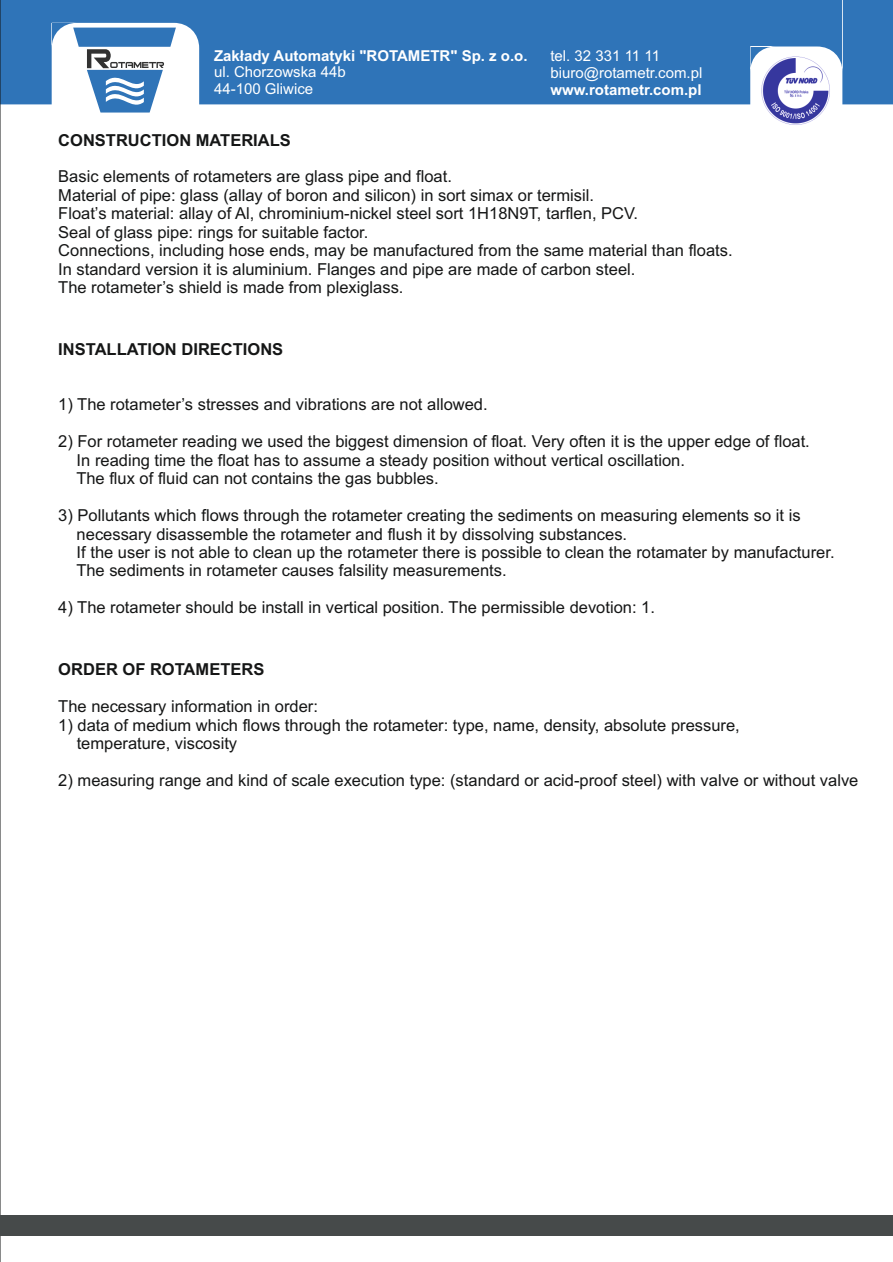
<style>
.page{position:relative;width:893px;height:1262px;background:#fff}
.page>*{position:absolute;margin:0;border:0;box-sizing:border-box;transform-origin:0 0}
.t1{font:16.5px/18.5px "Arial";color:#151616}
.t2{font:700 16.5px "Arial";color:#151616}
.t3{font:15px/16.8px "Arial";color:#fff}
.t4{font:700 15px "Arial";color:#fff}
</style>
<div class="page">
<div style="left:1px;top:0;width:892px;height:104px;background:#2f74b8"></div>
<img style="left:753px;top:51px;width:85px;height:74px">
<svg style="left:73px;top:28px;width:103px;height:84px"></svg>
<hr style="left:0;top:0;width:1px;height:1262px;background:#151616">
<div style="left:0;top:1215px;width:893px;height:20px;background:#464a4a"></div>
<p class="t4" style="left:214px;top:50px;width:315px">Zakłady Automatyki "ROTAMETR" Sp. z o.o.</p>
<p class="t3" style="left:214px;top:65px;width:133px">ul. Chorzowska 44b<br>44-100 Gliwice</p>
<p class="t3" style="left:550px;top:49px;width:153px">tel. 32 331 11 11 biuro@rotametr.com.pl</p>
<p class="t4" style="left:550px;top:84px;width:153px">www.rotametr.com.pl</p>
<p class="t2" style="left:58px;top:134px;width:234px">CONSTRUCTION MATERIALS</p>
<p class="t1" style="left:58px;top:169px;width:676px">Basic elements of rotameters are glass pipe and float.<br>Material of pipe: glass (allay of boron and silicon) in sort simax or termisil.<br>Float’s material: allay of Al, chrominium-nickel steel sort 1H18N9T, tarflen, PCV.<br>Seal of glass pipe: rings for suitable factor.<br>Connections, including hose ends, may be manufactured from the same material than floats.<br>In standard version it is aluminium. Flanges and pipe are made of carbon steel.<br>The rotameter’s shield is made from plexiglass.</p>
<p class="t2" style="left:58px;top:343px;width:226px">INSTALLATION DIRECTIONS</p>
<p class="t1" style="left:58px;top:397px;width:431px">1) The rotameter’s stresses and vibrations are not allowed.</p>
<p class="t1" style="left:76px;top:434px;width:735px;text-indent:-18px">2) For rotameter reading we used the biggest dimension of float. Very often it is the upper edge of float.<br>In reading time the float has to assume a steady position without vertical oscillation.<br>The flux of fluid can not contains the gas bubbles.</p>
<p class="t1" style="left:76px;top:507px;width:759px;text-indent:-18px">3) Pollutants which flows through the rotameter creating the sediments on measuring elements so it is necessary disassemble the rotameter and flush it by dissolving substances.<br>If the user is not able to clean up the rotameter there is possible to clean the rotamater by manufacturer.<br>The sediments in rotameter causes falsility measurements.</p>
<p class="t1" style="left:58px;top:600px;width:598px">4) The rotameter should be install in vertical position. The permissible devotion: 1.</p>
<p class="t2" style="left:58px;top:663px;width:207px">ORDER OF ROTAMETERS</p>
<p class="t1" style="left:58px;top:698px;width:261px">The necessary information in order:</p>
<p class="t1" style="left:77px;top:717px;width:664px;text-indent:-18px">1) data of medium which flows through the rotameter: type, name, density, absolute pressure, temperature, viscosity</p>
<p class="t1" style="left:58px;top:772px;width:801px">2) measuring range and kind of scale execution type: (standard or acid-proof steel) with valve or without valve</p>
</div>
